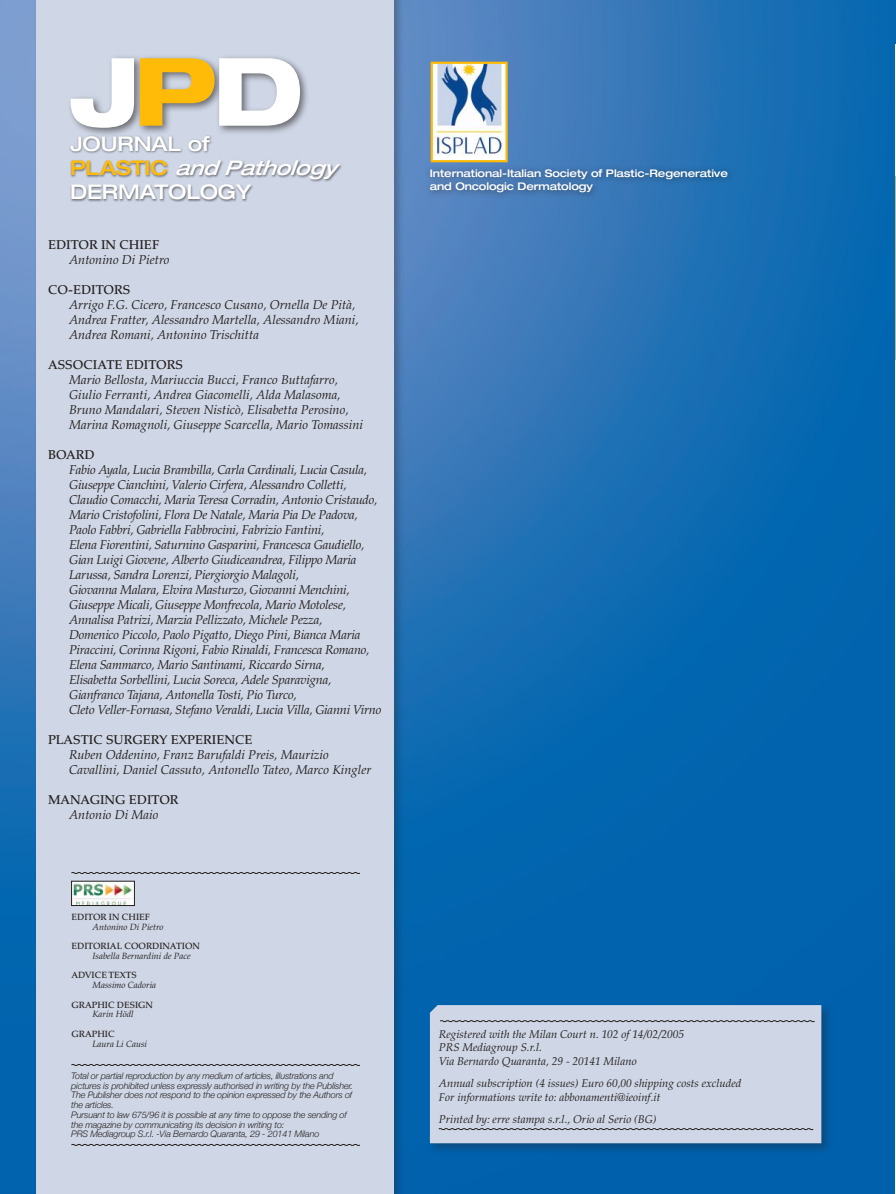
<style>
.page{position:relative;width:896px;height:1194px;background:#fff}
.page>*{position:absolute;margin:0;border:0;box-sizing:border-box;transform-origin:0 0}
.t1{font:800 expanded 94.35px "Helvetica Neue LT Std";color:#fff}
.t2{font:500 expanded 20.25px/24px "Helvetica Neue LT Std";letter-spacing:-.01em;color:#fff}
.t3{font:italic 12.75px/15px "Palatino LT Std";letter-spacing:-.02em;color:#241f1f}
.t4{font:italic 12.75px/15px "Palatino LT Std";color:#241f1f}
.t5{font:500 12.75px "Palatino LT Std";color:#241f1f}
.t6{font:italic 11.25px/13.5px "Palatino LT Std";color:#241f1f}
.t7{font:500 expanded 10.5px/13.5px "Helvetica Neue LT Std";letter-spacing:-.01em;color:#fff}
.t8{font:italic 300 9px/9.8px "Helvetica Neue";letter-spacing:-.015em;color:#241f1f}
.t9{font:italic 9px "Palatino LT Std";color:#241f1f}
.t10{font:500 9px "Palatino LT Std";color:#241f1f}
.s1{color:#ffbb08}
.s2{font-style:italic}
</style>
<div class="page">
<img style="left:894px;top:2px;width:1px;height:42px">
<div style="left:881px;top:176px;width:14px;height:183px;background:#0167b0"></div>
<img style="left:0;top:0;width:894px;height:1193px">
<div style="left:34px;top:0;width:371px;height:1193px;background:#241f1f;opacity:.3"></div>
<div style="left:36px;top:0;width:357px;height:1193px;background:#cfd7e6"></div>
<div style="left:427px;top:1002px;width:405px;height:152px;background:#241f1f;opacity:.3"></div>
<div style="left:430px;top:1004px;width:391px;height:138px;background:#cfd7e6"></div>
<div style="left:425px;top:164px;width:310px;height:37px;background:#241f1f;opacity:.6"></div>
<img style="left:433px;top:65px;width:71px;height:92px">
<div style="left:430px;top:62px;width:77px;height:100px;border:2px solid #ffbb08"></div>
<div style="left:67px;top:54px;width:243px;height:83px;background:#241f1f;opacity:.6"></div>
<div style="left:69px;top:135px;width:274px;height:67px;background:#241f1f;opacity:.6"></div>
<svg style="left:71px;top:872px;width:289px;height:2px"></svg>
<svg style="left:71px;top:1144px;width:289px;height:1px"></svg>
<svg style="left:71px;top:1064px;width:289px;height:1px"></svg>
<img style="left:73px;top:882px;width:59px;height:21px">
<svg style="left:439px;top:1019px;width:376px;height:3px"></svg>
<svg style="left:438px;top:1127px;width:375px;height:2px"></svg>
<h1 class="t1" style="left:70px;top:31px;width:235px">J<span class="s1">P</span>D</h1>
<h2 class="t2" style="left:70px;top:131px;width:268px">JOURNAL of<br><span class="s1">P L A S T I C</span> <span class="s2">andPathology<br></span>DERMATOLOGY</h2>
<p class="t5" style="left:48px;top:237px;width:113px">EDITOR IN CHIEF</p>
<p class="t4" style="left:69px;top:252px;width:102px">Antonino Di Pietro</p>
<p class="t5" style="left:48px;top:282px;width:84px">CO-EDITORS</p>
<p class="t4" style="left:69px;top:297px;width:291px">Arrigo F.G. Cicero, Francesco Cusano, Ornella De Pità,<br>Andrea Fratter, Alessandro Martella, Alessandro Miani,<br>Andrea Romani, Antonino Trischitta</p>
<p class="t5" style="left:48px;top:357px;width:136px">ASSOCIATE EDITORS</p>
<p class="t4" style="left:69px;top:372px;width:295px">Mario Bellosta, Mariuccia Bucci, Franco Buttafarro, Giulio Ferranti, Andrea Giacomelli, Alda Malasoma, Bruno Mandalari, Steven Nisticò, Elisabetta Perosino, Marina Romagnoli, Giuseppe Scarcella, Mario Tomassini</p>
<p class="t5" style="left:48px;top:447px;width:48px">BOARD</p>
<p class="t3" style="left:69px;top:462px;width:314px">Fabio Ayala, Lucia Brambilla, Carla Cardinali, Lucia Casula, Giuseppe Cianchini, Valerio Cirfera, Alessandro Colletti, Claudio Comacchi, Maria Teresa Corradin, Antonio Cristaudo, Mario Cristofolini, Flora De Natale, Maria Pia De Padova, Paolo Fabbri, Gabriella Fabbrocini, Fabrizio Fantini,<br>Elena Fiorentini, Saturnino Gasparini, Francesca Gaudiello, Gian Luigi Giovene, Alberto Giudiceandrea, Filippo Maria Larussa, Sandra Lorenzi, Piergiorgio Malagoli,<br>Giovanna Malara, Elvira Masturzo, Giovanni Menchini, Giuseppe Micali, Giuseppe Monfrecola, Mario Motolese, Annalisa Patrizi, Marzia Pellizzato, Michele Pezza,<br>Domenico Piccolo, Paolo Pigatto, Diego Pini, Bianca Maria Piraccini, Corinna Rigoni, Fabio Rinaldi, Francesca Romano, Elena Sammarco, Mario Santinami, Riccardo Sirna,<br>Elisabetta Sorbellini, Lucia Soreca, Adele Sparavigna, Gianfranco Tajana, Antonella Tosti, Pio Turco,<br>Cleto Veller-Fornasa, Stefano Veraldi, Lucia Villa, Gianni Virno</p>
<p class="t5" style="left:48px;top:732px;width:206px">PLASTIC SURGERY EXPERIENCE</p>
<p class="t4" style="left:69px;top:747px;width:304px">Ruben Oddenino, Franz Barufaldi Preis, Maurizio<br>Cavallini, Daniel Cassuto, Antonello Tateo, Marco Kingler</p>
<p class="t5" style="left:48px;top:792px;width:132px">MANAGING EDITOR</p>
<p class="t4" style="left:69px;top:807px;width:91px">Antonio Di Maio</p>
<p class="t10" style="left:71px;top:911px;width:80px">EDITOR IN CHIEF</p>
<p class="t9" style="left:92px;top:921px;width:72px">Antonino Di Pietro</p>
<p class="t10" style="left:71px;top:940px;width:130px">EDITORIAL COORDINATION</p>
<p class="t9" style="left:92px;top:950px;width:100px">Isabella Bernardini de Pace</p>
<p class="t10" style="left:71px;top:969px;width:67px">ADVICE TEXTS</p>
<p class="t9" style="left:92px;top:979px;width:65px">Massimo Cadoria</p>
<p class="t10" style="left:71px;top:998px;width:83px">GRAPHIC DESIGN</p>
<p class="t9" style="left:92px;top:1008px;width:43px">Karin Hödl</p>
<p class="t10" style="left:71px;top:1028px;width:45px">GRAPHIC</p>
<p class="t9" style="left:92px;top:1038px;width:56px">Laura Li Causi</p>
<p class="t8" style="left:71px;top:1070px;width:283px">Total or partial reproduction by any medium of articles, illustrations and pictures is prohibited unless expressly authorised in writing by the Publisher.<br>The Publisher does not respond to the opinion expressed by the Authors of the articles.<br>Pursuant to law 675/96 it is possible at any time to oppose the sending of the magazine by communicating its decision in writing to:<br>PRS Mediagroup S.r.l. -Via Bernardo Quaranta, 29 - 20141 Milano</p>
<p class="t7" style="left:430px;top:166px;width:299px">International-Italian Society of Plastic-Regenerative and Oncologic Dermatology</p>
<p class="t6" style="left:439px;top:1026px;width:246px">Registered with the Milan Court n. 102 of 14/02/2005<br>PRS Mediagroup S.r.l.<br>Via Bernardo Quaranta, 29 - 20141 Milano</p>
<p class="t6" style="left:439px;top:1076px;width:304px">Annual subscription (4 issues) Euro 60,00 shipping costs excluded<br>For informations write to: abbonamenti@ieoinf.it</p>
<p class="t6" style="left:439px;top:1112px;width:219px">Printed by: erre stampa s.r.l., Orio al Serio (BG)</p>
</div>
